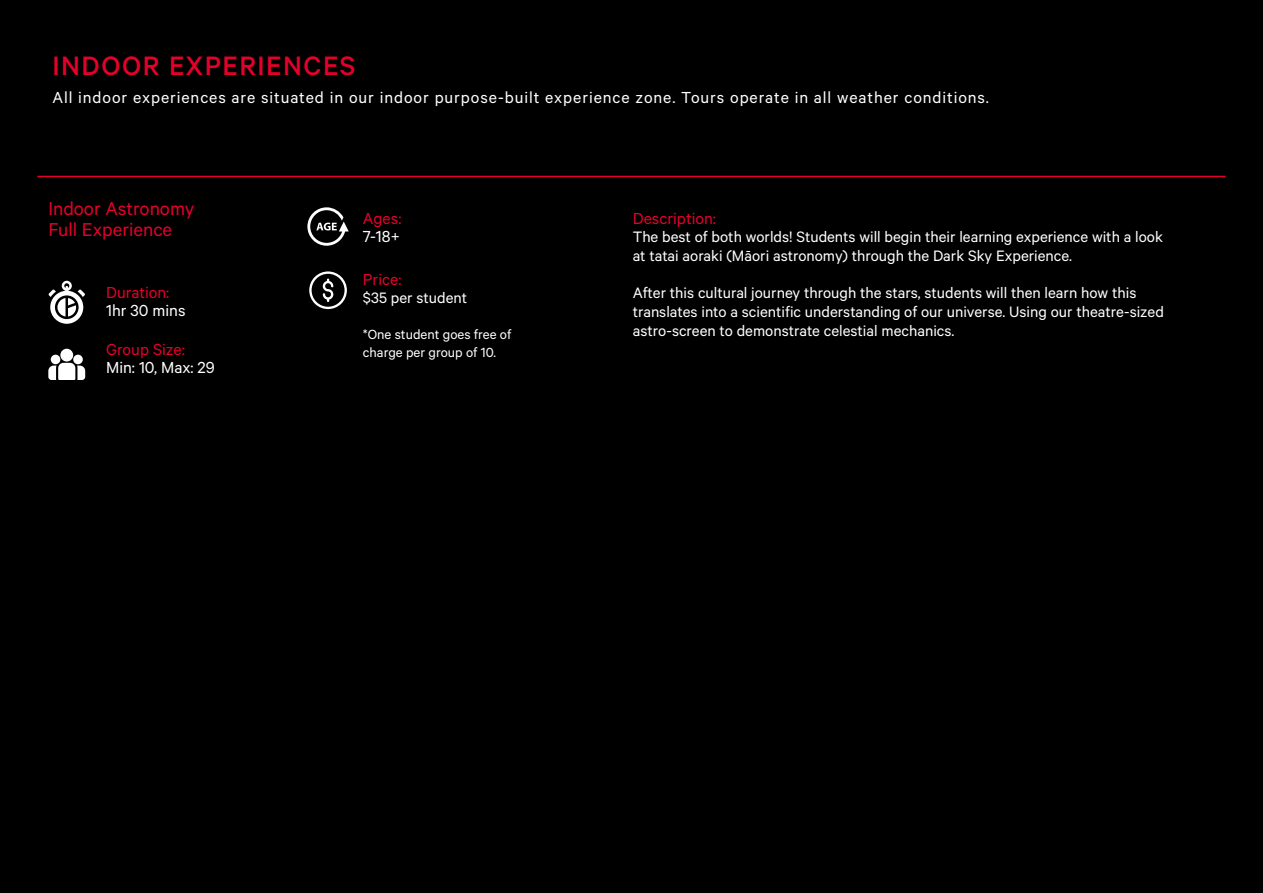
<style>
.page{position:relative;width:1263px;height:893px;background:#000}
.page>*{position:absolute;margin:0;border:0;box-sizing:border-box;transform-origin:0 0}
.t1{font:500 30px "Calibre";letter-spacing:.05em;color:#e4002b}
.t2{font:21px/21px "Calibre";color:#e4002b}
.t3{font:18px "Calibre";letter-spacing:.05em;color:#fff}
.t4{font:18px "Calibre";color:#e4002b}
.t5{font:18px "Calibre";color:#fff}
.t6{font:16.95px/18.8px "Calibre";color:#fff}
.t7{font:15px/18px "Calibre";color:#fff}
</style>
<div class="page">
<hr style="left:37px;top:176px;width:1188px;height:1px;background:#e4002b">
<svg style="left:307px;top:207px;width:42px;height:39px"></svg>
<svg style="left:309px;top:271px;width:38px;height:38px"></svg>
<svg style="left:48px;top:349px;width:37px;height:31px"></svg>
<svg style="left:49px;top:281px;width:36px;height:43px"></svg>
<h1 class="t1" style="left:52px;top:48px;width:305px">INDOOR EXPERIENCES</h1>
<p class="t3" style="left:52px;top:87px;width:938px">All indoor experiences are situated in our indoor purpose-built experience zone. Tours operate in all weather conditions.</p>
<p class="t2" style="left:48px;top:197px;width:148px">Indoor Astronomy<br>Full Experience</p>
<p class="t4" style="left:106px;top:282px;width:65px">Duration:</p>
<p class="t5" style="left:106px;top:300px;width:81px">1hr 30 mins</p>
<p class="t4" style="left:106px;top:339px;width:80px">Group Size:</p>
<p class="t5" style="left:106px;top:357px;width:110px">Min: 10, Max: 29</p>
<p class="t4" style="left:363px;top:207px;width:40px">Ages:</p>
<p class="t3" style="left:363px;top:225px;width:39px">7-18+</p>
<p class="t4" style="left:363px;top:269px;width:40px">Price:</p>
<p class="t6" style="left:363px;top:288px;width:106px">$35 per student</p>
<p class="t7" style="left:363px;top:325px;width:150px">*One student goes free of charge per group of 10.</p>
<p class="t4" style="left:633px;top:207px;width:85px">Description:</p>
<p class="t6" style="left:633px;top:227px;width:532px">The best of both worlds! Students will begin their learning experience with a look at tatai aoraki (Māori astronomy) through the Dark Sky Experience.</p>
<p class="t6" style="left:633px;top:283px;width:533px">After this cultural journey through the stars, students will then learn how this translates into a scientific understanding of our universe. Using our theatre-sized astro-screen to demonstrate celestial mechanics.</p>
</div>
